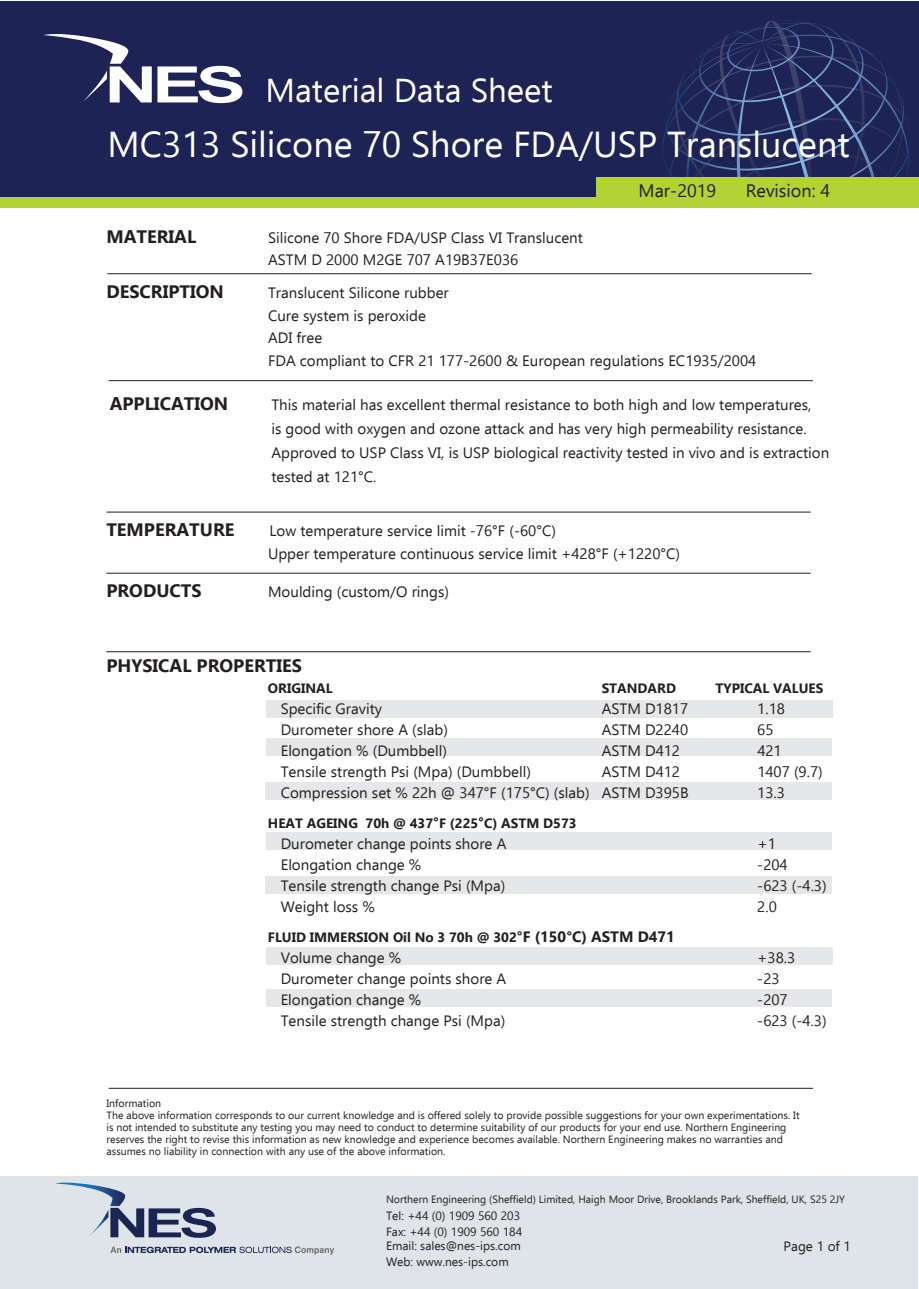
<style>
.page{position:relative;width:919px;height:1289px;background:#fff}
.page>*{position:absolute;margin:0;border:0;box-sizing:border-box;transform-origin:0 0}
.t1{font:36px "Ebrima";color:#fff}
.t2{font:33px "Ebrima";color:#fff}
.t3{font:700 18px "Ebrima";color:#231f20}
.t4{font:18px "Ebrima";color:#231f20}
.t5{font:15px/22.5px "Ebrima";color:#231f20}
.t6{font:700 13.5px "Ebrima";color:#231f20}
.t7{font:13.5px "Ebrima";color:#231f20}
.t8{font:12px/16.5px "Ebrima";color:#231f20}
.t9{font:10.5px/12px "Ebrima";color:#231f20}
.s1{font-size:15px}
</style>
<div class="page">
<div style="left:266px;top:699px;width:566px;height:18px;background:#e6e7e9"></div>
<div style="left:266px;top:738px;width:566px;height:18px;background:#e6e7e9"></div>
<div style="left:265px;top:782px;width:567px;height:17px;background:#e6e7e9"></div>
<div style="left:266px;top:832px;width:565px;height:18px;background:#e6e7e9"></div>
<div style="left:265px;top:876px;width:567px;height:17px;background:#e6e7e9"></div>
<div style="left:266px;top:989px;width:566px;height:18px;background:#e6e7e9"></div>
<hr style="left:109px;top:1087px;width:703px;height:1px;background:#231f20">
<hr style="left:107px;top:273px;width:704px;height:1px;background:#231f20">
<hr style="left:109px;top:380px;width:703px;height:1px;background:#231f20">
<hr style="left:106px;top:573px;width:704px;height:1px;background:#231f20">
<hr style="left:106px;top:651px;width:704px;height:1px;background:#231f20">
<hr style="left:106px;top:511px;width:704px;height:1px;background:#231f20">
<div style="left:266px;top:947px;width:566px;height:18px;background:#e6e7e9"></div>
<div style="left:0;top:1px;width:918px;height:200px;background:#1d2354"></div>
<svg style="left:662px;top:20px;width:249px;height:157px"></svg>
<svg style="left:43px;top:34px;width:199px;height:69px"></svg>
<div style="left:0;top:197px;width:918px;height:10px;background:#b3d234"></div>
<div style="left:596px;top:177px;width:322px;height:25px;background:#b3d234"></div>
<div style="left:0;top:1176px;width:917px;height:112px;background:#dfe4e8"></div>
<svg style="left:55px;top:1182px;width:161px;height:55px"></svg>
<svg style="left:110px;top:1246px;width:224px;height:8px"></svg>
<h2 class="t2" style="left:265px;top:67px;width:289px">Material Data Sheet</h2>
<h1 class="t1" style="left:108px;top:119px;width:743px">MC313 Silicone 70 Shore FDA/USP Translucent</h1>
<p class="t4" style="left:638px;top:178px;width:79px">Mar-2019</p>
<p class="t4" style="left:745px;top:178px;width:86px">Revision: 4</p>
<p class="t3" style="left:106px;top:223px;width:91px">MATERIAL</p>
<p class="t5" style="left:268px;top:226px;width:316px">Silicone 70 Shore FDA/USP Class VI Translucent<br>ASTM D 2000 M2GE 707 A19B37E036</p>
<p class="t3" style="left:106px;top:278px;width:119px">DESCRIPTION</p>
<p class="t5" style="left:268px;top:281px;width:490px">Translucent Silicone rubber<br>Cure system is peroxide<br>ADI free<br>FDA compliant to CFR 21 177-2600 &amp; European regulations EC1935/2004</p>
<p class="t3" style="left:110px;top:390px;width:120px">APPLICATION</p>
<p class="t5" style="left:271px;top:392px;width:559px;line-height:24px">This material has excellent thermal resistance to both high and low temperatures,<br>is good with oxygen and ozone attack and has very high permeability resistance.<br>Approved to USP Class VI, is USP biological reactivity tested in vivo and is extraction tested at 121°C.</p>
<p class="t3" style="left:106px;top:516px;width:130px">TEMPERATURE</p>
<p class="t5" style="left:268px;top:519px;width:413px">Low temperature service limit -76°F (-60°C)<br>Upper temperature continuous service limit +428°F (+1220°C)</p>
<p class="t3" style="left:106px;top:577px;width:97px">PRODUCTS</p>
<p class="t5" style="left:268px;top:579px;width:182px">Moulding (custom/O rings)</p>
<p class="t3" style="left:106px;top:652px;width:197px">PHYSICAL PROPERTIES</p>
<p class="t6" style="left:268px;top:678px;width:66px">ORIGINAL</p>
<p class="t6" style="left:601px;top:678px;width:76px">STANDARD</p>
<p class="t6" style="left:715px;top:678px;width:109px">TYPICAL VALUES</p>
<p class="t5" style="left:281px;top:697px;width:103px">Specific Gravity</p>
<p class="t5" style="left:601px;top:697px;width:88px">ASTM D1817</p>
<p class="t5" style="left:757px;top:697px;width:29px">1.18</p>
<p class="t5" style="left:281px;top:718px;width:169px">Durometer shore A (slab)</p>
<p class="t5" style="left:601px;top:718px;width:88px">ASTM D2240</p>
<p class="t5" style="left:757px;top:718px;width:18px">65</p>
<p class="t5" style="left:281px;top:739px;width:168px">Elongation % (Dumbbell)</p>
<p class="t5" style="left:601px;top:739px;width:80px">ASTM D412</p>
<p class="t5" style="left:757px;top:739px;width:26px">421</p>
<p class="t5" style="left:281px;top:760px;width:252px">Tensile strength Psi (Mpa) (Dumbbell)</p>
<p class="t5" style="left:601px;top:760px;width:80px">ASTM D412</p>
<p class="t5" style="left:757px;top:760px;width:67px">1407 (9.7)</p>
<p class="t5" style="left:281px;top:781px;width:409px">Compression set % 22h @ 347°F (175°C) (slab) ASTM D395B</p>
<p class="t5" style="left:757px;top:781px;width:29px">13.3</p>
<p class="t6" style="left:268px;top:813px;width:310px">HEAT AGEING 70h @ 437<span class="s1">°</span>F (225<span class="s1">°</span>C) ASTM D573</p>
<p class="t5" style="left:281px;top:832px;width:227px">Durometer change points shore A</p>
<p class="t5" style="left:757px;top:832px;width:20px">+1</p>
<p class="t5" style="left:281px;top:853px;width:142px">Elongation change %</p>
<p class="t5" style="left:757px;top:853px;width:32px">-204</p>
<p class="t5" style="left:281px;top:874px;width:226px">Tensile strength change Psi (Mpa)</p>
<p class="t5" style="left:757px;top:874px;width:71px">-623 (-4.3)</p>
<p class="t5" style="left:281px;top:895px;width:96px">Weight loss %</p>
<p class="t5" style="left:757px;top:895px;width:21px">2.0</p>
<p class="t6" style="left:268px;top:927px;width:408px">FLUID IMMERSION Oil No 3 70h @ 302<span class="s1">°F (150°C) ASTM D471</span></p>
<p class="t5" style="left:281px;top:946px;width:122px">Volume change %</p>
<p class="t5" style="left:757px;top:946px;width:40px">+38.3</p>
<p class="t5" style="left:281px;top:967px;width:227px">Durometer change points shore A</p>
<p class="t5" style="left:757px;top:967px;width:24px">-23</p>
<p class="t5" style="left:281px;top:988px;width:142px">Elongation change %</p>
<p class="t5" style="left:757px;top:988px;width:32px">-207</p>
<p class="t5" style="left:280px;top:1009px;width:226px">Tensile strength change Psi (Mpa)</p>
<p class="t5" style="left:757px;top:1009px;width:71px">-623 (-4.3)</p>
<p class="t9" style="left:106px;top:1097px;width:694px">Information<br>The above information corresponds to our current knowledge and is offered solely to provide possible suggestions for your own experimentations. It is not intended to substitute any testing you may need to conduct to determine suitability of our products for your end use. Northern Engineering reserves the right to revise this information as new knowledge and experience becomes available. Northern Engineering makes no warranties and assumes no liability in connection with any use of the above information.</p>
<p class="t9" style="left:386px;top:1193px;width:460px">Northern Engineering (Sheffield) Limited, Haigh Moor Drive, Brooklands Park, Sheffield, UK, S25 2JY</p>
<p class="t8" style="left:386px;top:1206px;width:138px">Tel: +44 (0) 1909 560 203<br>Fax: +44 (0) 1909 560 184</p>
<p class="t8" style="left:386px;top:1236px;width:136px">Email: sales@nes-ips.com<br>Web: www.nes-ips.com</p>
<p class="t7" style="left:783px;top:1236px;width:69px">Page 1 of 1</p>
</div>
